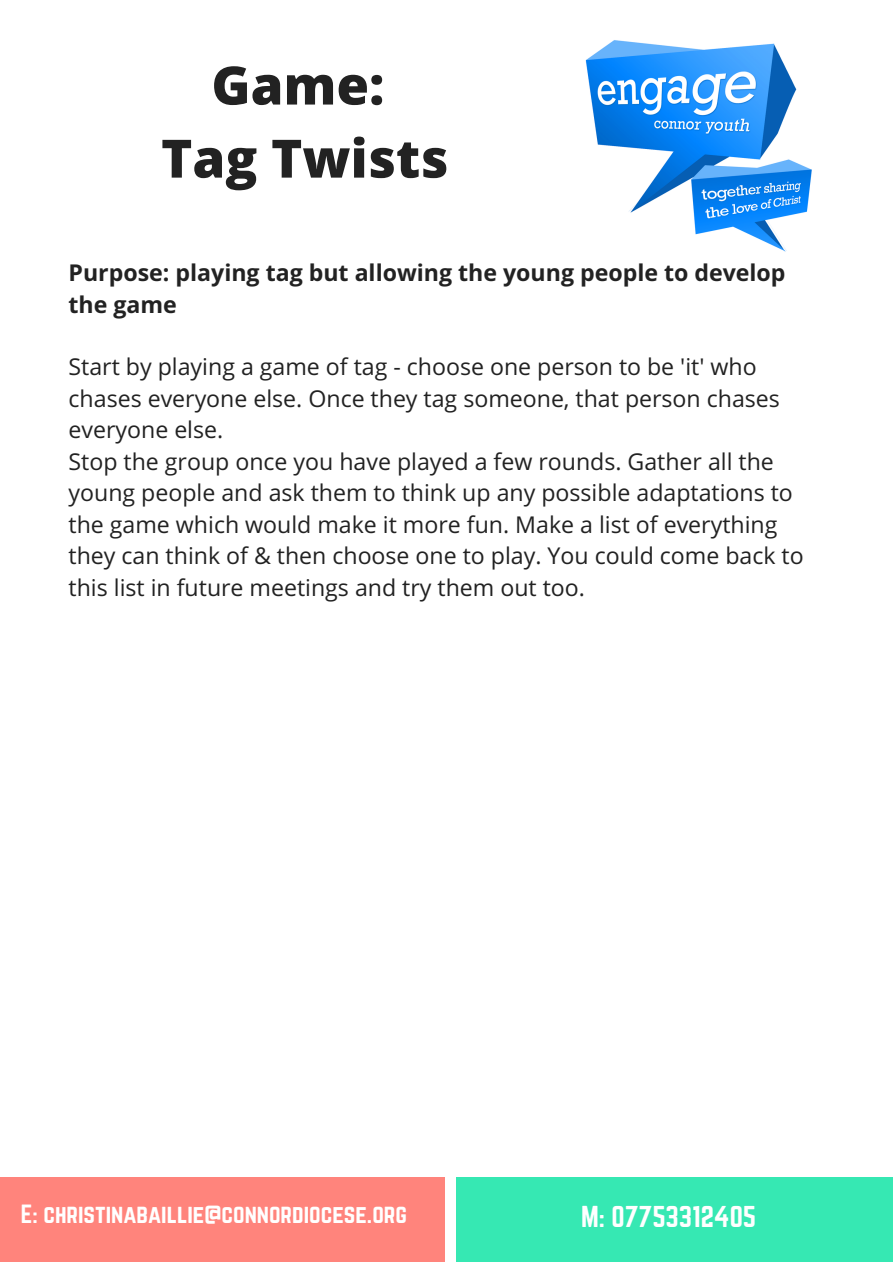
<style>
.page{position:relative;width:893px;height:1263px;background:#fff}
.page>*{position:absolute;margin:0;border:0;box-sizing:border-box;transform-origin:0 0}
.t1{font:800 52.95px/73.1px "Open Sans";color:#222;text-align:center}
.t2{font:26.4px "Norwester";color:#fff}
.t3{font:23.1px/31.5px "Open Sans";color:#222}
.t4{font:700 23.1px/31.5px "Open Sans";color:#222}
.t5{font:23.1px "Norwester";color:#fff}
</style>
<div class="page">
<img style="left:585px;top:40px;width:227px;height:212px">
<div style="left:0;top:1177px;width:445px;height:84px;background:#ff847c"></div>
<div style="left:455px;top:1177px;width:437px;height:84px;background:#36e8b3"></div>
<h1 class="t1" style="left:161px;top:47px;width:289px">Game:<br>Tag Twists</h1>
<p class="t4" style="left:69px;top:256px;width:718px">Purpose: playing tag but allowing the young people to develop the game</p>
<p class="t3" style="left:69px;top:351px;width:736px">Start by playing a game of tag - choose one person to be 'it' who chases everyone else. Once they tag someone, that person chases everyone else.<br>Stop the group once you have played a few rounds. Gather all the young people and ask them to think up any possible adaptations to the game which would make it more fun. Make a list of everything they can think of &amp; then choose one to play. You could come back to this list in future meetings and try them out too.</p>
<p class="t5" style="left:21px;top:1203px;width:388px">E: christinabaillie@connordiocese.org</p>
<p class="t2" style="left:581px;top:1203px;width:176px">M: 07753312405</p>
</div>
